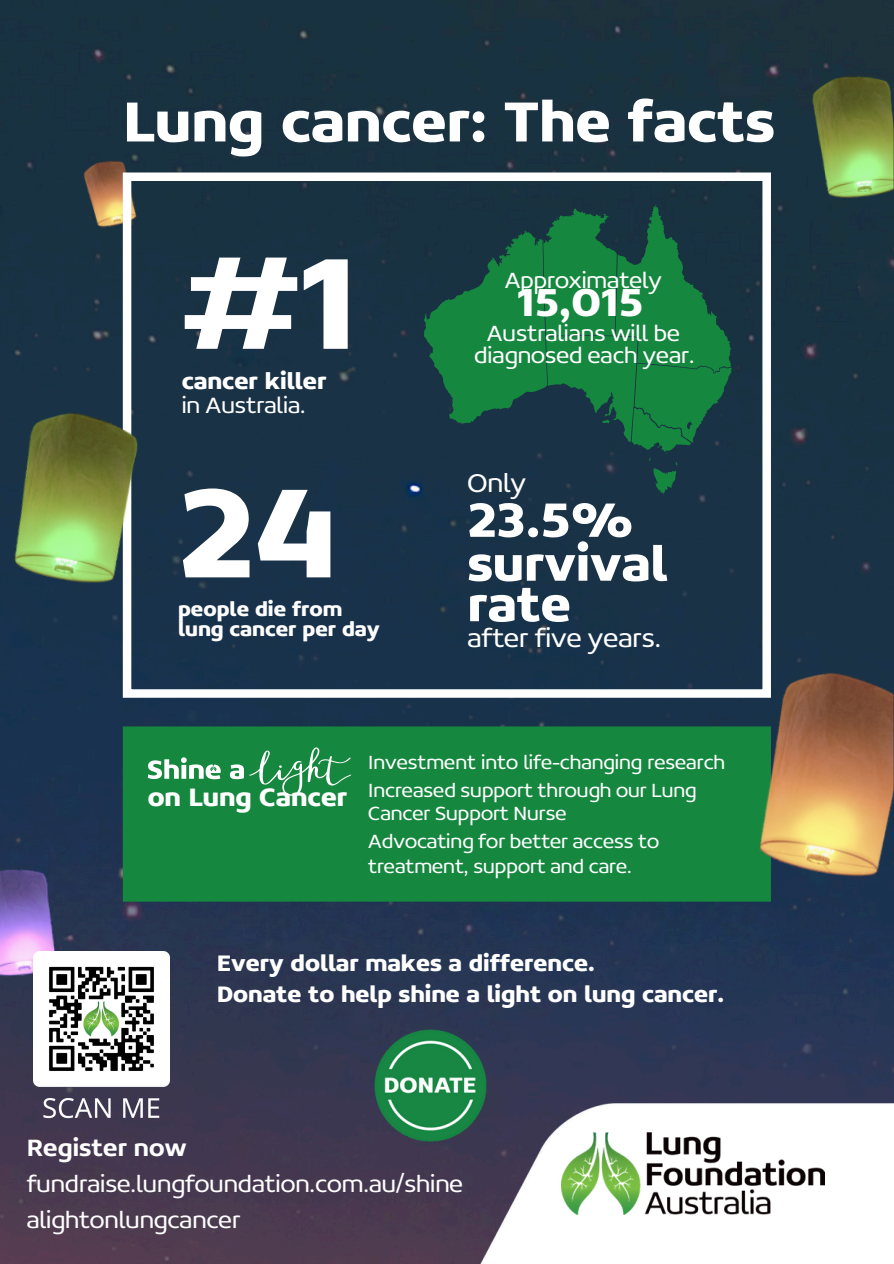
<style>
.page{position:relative;width:894px;height:1264px;background:#fff}
.page>*{position:absolute;margin:0;border:0;box-sizing:border-box;transform-origin:0 0}
.t1{font:700 138.75px "Concord W00";color:#fff}
.t2{font:700 135.75px "Concord W00";color:#fff}
.t3{font:700 60.3px "Concord W00";color:#fff}
.t4{font:700 51.6px/42.2px "Concord W00";color:#fff}
.t5{font:700 41.85px "Concord W00";color:#fff}
.t6{font:300 28.2px "Concord W00";color:#fff}
.t7{font:700 27px "Concord W00";color:#fff}
.t8{font:300 25.5px/36px "Concord W00";color:#fff}
.t9{font:700 24.3px/23.7px "Concord W00";color:#fff}
.t10{font:300 24.15px/22.5px "Concord W00";color:#fff;text-align:center}
.t11{font:700 24px/31.5px "Concord W00";color:#fff}
.t12{font:700 21.3px/20.2px "Concord W00";color:#fff}
.t13{font:300 21px/28.2px "Concord W00";color:#fff}
.s1{font-weight:300}
.s2{font-weight:500}
</style>
<div class="page">
<img style="left:0;top:0;width:893px;height:1263px">
<img style="left:75px;top:154px;width:70px;height:82px">
<div style="left:118px;top:722px;width:600px;height:183px;background:#15873e"></div>
<svg style="left:230px;top:747px;width:121px;height:48px;background:#37985a"></svg>
<svg style="left:148px;top:757px;width:73px;height:22px"></svg>
<svg style="left:118px;top:168px;width:657px;height:534px;background:#294053"></svg>
<svg style="left:424px;top:205px;width:307px;height:288px;background:#165d40"></svg>
<img style="left:0;top:370px;width:182px;height:251px">
<img style="left:785px;top:55px;width:108px;height:163px">
<img style="left:0;top:848px;width:89px;height:162px">
<img style="left:718px;top:648px;width:175px;height:260px">
<img style="left:368px;top:1023px;width:124px;height:124px">
<img style="left:457px;top:1098px;width:436px;height:165px">
<img style="left:561px;top:1132px;width:263px;height:82px">
<img style="left:33px;top:951px;width:136px;height:172px">
<p class="t3" style="left:123px;top:84px;width:653px">Lung cancer: The facts</p>
<h2 class="t1" style="left:182px;top:217px;width:178px">#1</h2>
<h2 class="t9" style="left:182px;top:369px;width:146px">cancer killer <span class="s1">in Australia.</span></h2>
<p class="t2" style="left:178px;top:448px;width:161px">24</p>
<p class="t12" style="left:178px;top:598px;width:203px">people die from lung cancer per day</p>
<h4 class="t10" style="left:504px;top:268px;width:159px">Approximately</h4>
<h4 class="t5" style="left:517px;top:276px;width:127px">15,015</h4>
<h4 class="t10" style="left:474px;top:321px;width:221px">Australians will be diagnosed each year.</h4>
<p class="t6" style="left:467px;top:466px;width:60px">Only</p>
<p class="t4" style="left:467px;top:497px;width:201px">23.5% survival rate</p>
<p class="t6" style="left:467px;top:621px;width:195px">after five years.</p>
<p class="t7" style="left:148px;top:780px;width:201px">on Lung Cancer</p>
<p class="t13" style="left:368px;top:748px;width:358px">Investment into life-changing research<br>Increased support through our Lung</p>
<p class="t13" style="left:368px;top:798px;width:200px">Cancer Support Nurse</p>
<p class="t13" style="left:368px;top:827px;width:292px">Advocating for better access to</p>
<p class="t13" style="left:368px;top:851px;width:265px">treatment, support and care.</p>
<p class="t11" style="left:217px;top:946px;width:508px">Every dollar makes a difference.<br>Donate to help shine a light on lung cancer.</p>
<p class="t8" style="left:27px;top:1129px;width:438px"><span class="s2">Register now </span>fundraise.lungfoundation.com.au/shine alightonlungcancer</p>
</div>
